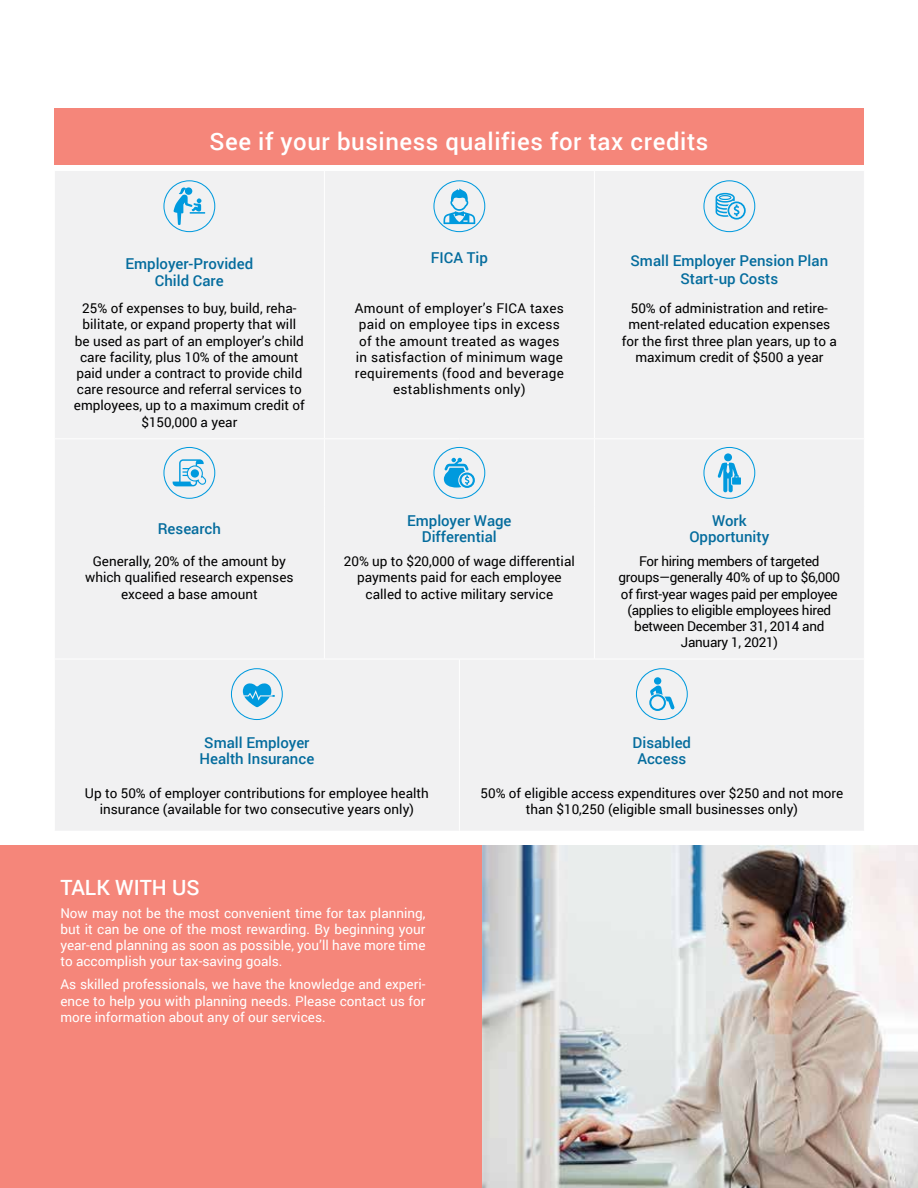
<style>
.page{position:relative;width:918px;height:1188px;background:#fff}
.page>*{position:absolute;margin:0;border:0;box-sizing:border-box;transform-origin:0 0}
.t1{font:500 24px "Roboto";letter-spacing:.025em;color:#fff}
.t2{font:500 21px "Roboto";color:#fff}
.t3{font:500 15px/16.5px "Roboto";color:#046c9d;text-align:center}
.t4{font:13.5px/16.2px "Roboto";color:#000;text-align:center}
.t5{font:13.5px/16.2px "Roboto";color:#fff;text-align:justify}
.t6{font:13.5px/16.2px "Roboto";letter-spacing:-.02em;color:#000;text-align:center}
.t7{font:13.5px/16.2px "Roboto";letter-spacing:.02em;color:#000;text-align:center}
</style>
<div class="page">
<div style="left:0;top:846px;width:864px;height:342px;background:#f5867a"></div>
<img style="left:483px;top:846px;width:435px;height:342px">
<div style="left:54px;top:108px;width:810px;height:56px;background:#f5867a"></div>
<div style="left:55px;top:171px;width:809px;height:660px;background:#f1f1f2"></div>
<hr style="left:324px;top:171px;width:1px;height:71px;background:#fff">
<hr style="left:594px;top:171px;width:1px;height:71px;background:#fff">
<hr style="left:324px;top:242px;width:1px;height:55px;background:#fff">
<hr style="left:594px;top:242px;width:1px;height:55px;background:#fff">
<hr style="left:324px;top:297px;width:1px;height:141px;background:#fff">
<hr style="left:594px;top:297px;width:1px;height:141px;background:#fff">
<hr style="left:54px;top:438px;width:270px;height:1px;background:#fff">
<hr style="left:324px;top:438px;width:135px;height:1px;background:#fff">
<hr style="left:324px;top:439px;width:1px;height:68px;background:#fff">
<hr style="left:459px;top:438px;width:135px;height:1px;background:#fff">
<hr style="left:594px;top:438px;width:271px;height:1px;background:#fff">
<hr style="left:594px;top:439px;width:1px;height:68px;background:#fff">
<hr style="left:324px;top:507px;width:1px;height:43px;background:#fff">
<hr style="left:594px;top:507px;width:1px;height:43px;background:#fff">
<hr style="left:324px;top:550px;width:1px;height:109px;background:#fff">
<hr style="left:594px;top:550px;width:1px;height:109px;background:#fff">
<hr style="left:54px;top:659px;width:270px;height:1px;background:#fff">
<hr style="left:324px;top:659px;width:135px;height:1px;background:#fff">
<hr style="left:459px;top:659px;width:135px;height:1px;background:#fff">
<hr style="left:459px;top:659px;width:1px;height:70px;background:#fff">
<hr style="left:594px;top:659px;width:271px;height:1px;background:#fff">
<hr style="left:459px;top:729px;width:1px;height:42px;background:#fff">
<hr style="left:459px;top:771px;width:1px;height:60px;background:#fff">
<svg style="left:163px;top:180px;width:52px;height:52px"></svg>
<svg style="left:433px;top:180px;width:52px;height:52px"></svg>
<svg style="left:703px;top:180px;width:52px;height:52px"></svg>
<svg style="left:163px;top:447px;width:52px;height:52px"></svg>
<svg style="left:433px;top:447px;width:52px;height:52px"></svg>
<svg style="left:703px;top:447px;width:52px;height:52px"></svg>
<svg style="left:231px;top:668px;width:52px;height:52px"></svg>
<svg style="left:636px;top:668px;width:52px;height:52px"></svg>
<h1 class="t1" style="left:209px;top:124px;width:501px">See if your business qualifies for tax credits</h1>
<p class="t3" style="left:126px;top:255px;width:129px">Employer-Provided<br>Child Care</p>
<p class="t3" style="left:431px;top:249px;width:59px">FICA Tip</p>
<p class="t3" style="left:631px;top:251px;width:199px;line-height:18px">Small Employer Pension Plan<br>Start-up Costs</p>
<p class="t4" style="left:74px;top:300px;width:232px">25% of expenses to buy, build, reha&shy;bilitate, or expand property that will be used as part of an employer’s child care facility, plus 10% of the amount paid under a contract to provide child care resource and referral services to employees, up to a maximum credit of $150,000 a year</p>
<p class="t7" style="left:355px;top:300px;width:211px">Amount of employer’s FICA taxes paid on employee tips in excess of the amount treated as wages in satisfaction of minimum wage requirements (food and beverage establishments only)</p>
<p class="t4" style="left:622px;top:300px;width:217px">50% of administration and retire&shy;ment-related education expenses for the first three plan years, up to a maximum credit of $500 a year</p>
<p class="t3" style="left:158px;top:520px;width:65px">Research</p>
<p class="t3" style="left:407px;top:512px;width:106px">Employer Wage<br>Differential</p>
<p class="t3" style="left:689px;top:512px;width:81px">Work<br>Opportunity</p>
<p class="t4" style="left:85px;top:553px;width:210px">Generally, 20% of the amount by which qualified research expenses exceed a base amount</p>
<p class="t4" style="left:344px;top:553px;width:233px">20% up to $20,000 of wage differential payments paid for each employee called to active military service</p>
<p class="t6" style="left:619px;top:553px;width:223px">For hiring members of targeted groups—generally 40% of up to $6,000 of first-year wages paid per employee (applies to eligible employees hired between December 31, 2014 and<br>January 1, 2021)</p>
<p class="t3" style="left:199px;top:733px;width:116px">Small Employer<br>Health Insurance</p>
<p class="t3" style="left:633px;top:733px;width:60px">Disabled<br>Access</p>
<p class="t4" style="left:85px;top:784px;width:346px">Up to 50% of employer contributions for employee health insurance (available for two consecutive years only)</p>
<p class="t4" style="left:481px;top:784px;width:364px">50% of eligible access expenditures over $250 and not more than $10,250 (eligible small businesses only)</p>
<h2 class="t2" style="left:60px;top:873px;width:141px">TALK WITH US</h2>
<p class="t5" style="left:60px;top:904px;width:367px">Now may not be the most convenient time for tax planning, but it can be one of the most rewarding. By beginning your year-end planning as soon as possible, you’ll have more time to accomplish your tax-saving goals.</p>
<p class="t5" style="left:60px;top:976px;width:367px">As skilled professionals, we have the knowledge and experi&shy;ence to help you with planning needs. Please contact us for more information about any of our services.</p>
</div>
